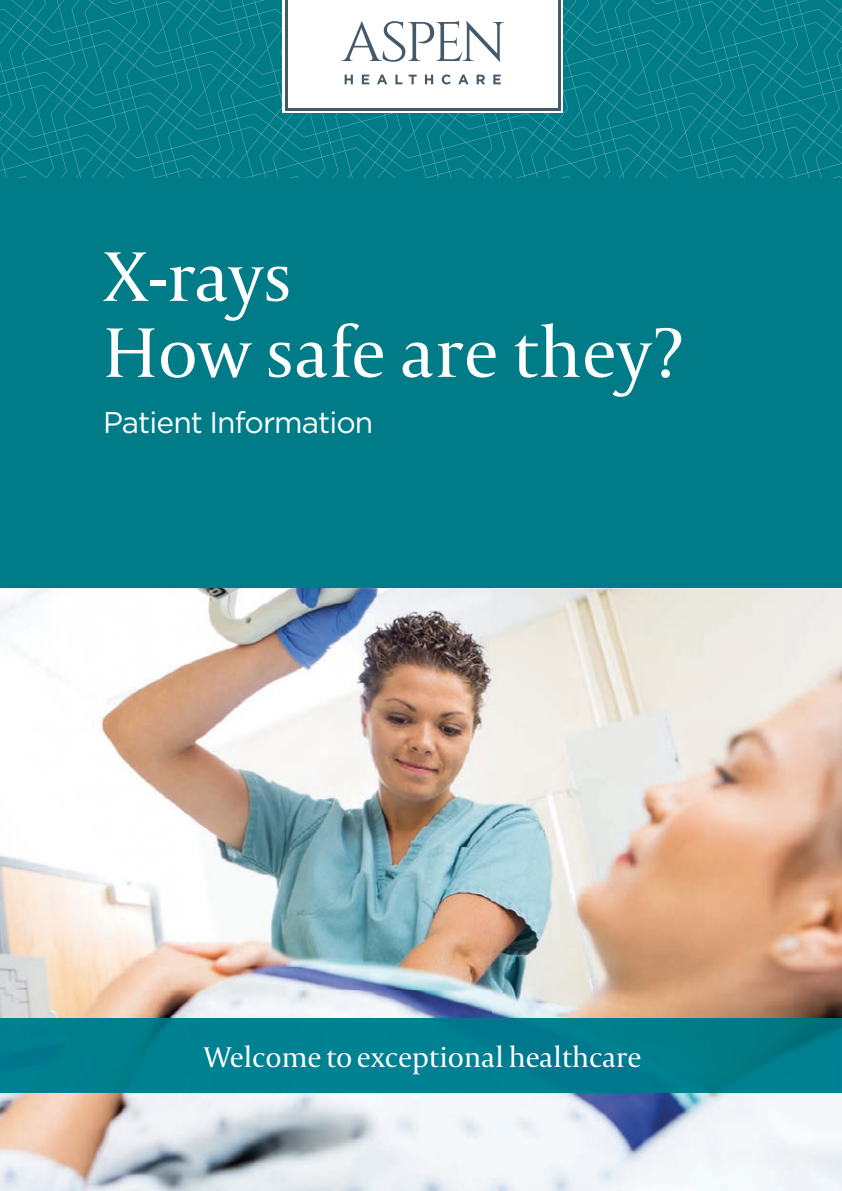
<style>
.page{position:relative;width:842px;height:1191px;background:#fff}
.page>*{position:absolute;margin:0;border:0;box-sizing:border-box;transform-origin:0 0}
.t1{font:74px/76px "Capitolium 2";color:#fff}
.t2{font:30px "Capitolium 2";letter-spacing:-.01em;color:#fff}
.t3{font:30px "Gotham HTF";letter-spacing:-.03em;color:#fff}
</style>
<div class="page">
<div style="left:0;top:0;width:842px;height:588px;background:#007c89"></div>
<svg style="left:539px;top:0;width:272px;height:178px"></svg>
<svg style="left:651px;top:0;width:21px;height:4px"></svg>
<svg style="left:268px;top:9px;width:271px;height:169px"></svg>
<svg style="left:0;top:0;width:268px;height:178px"></svg>
<svg style="left:17px;top:0;width:112px;height:178px"></svg>
<svg style="left:811px;top:0;width:31px;height:178px"></svg>
<img style="left:0;top:588px;width:842px;height:603px">
<img style="left:1px;top:1018px;width:841px;height:74px">
<svg style="left:282px;top:0;width:281px;height:113px"></svg>
<div style="left:285px;top:0;width:275px;height:110px;background:#445a6b"></div>
<div style="left:288px;top:0;width:270px;height:107px;background:#fff"></div>
<svg style="left:289px;top:21px;width:215px;height:157px"></svg>
<img style="left:0;top:1018px;width:1px;height:74px">
<h1 class="t1" style="left:103px;top:237px;width:583px">X-rays<br>How safe are they?</h1>
<p class="t3" style="left:103px;top:405px;width:272px">Patient Information</p>
<p class="t2" style="left:203px;top:1037px;width:440px">Welcome to exceptional healthcare</p>
</div>
